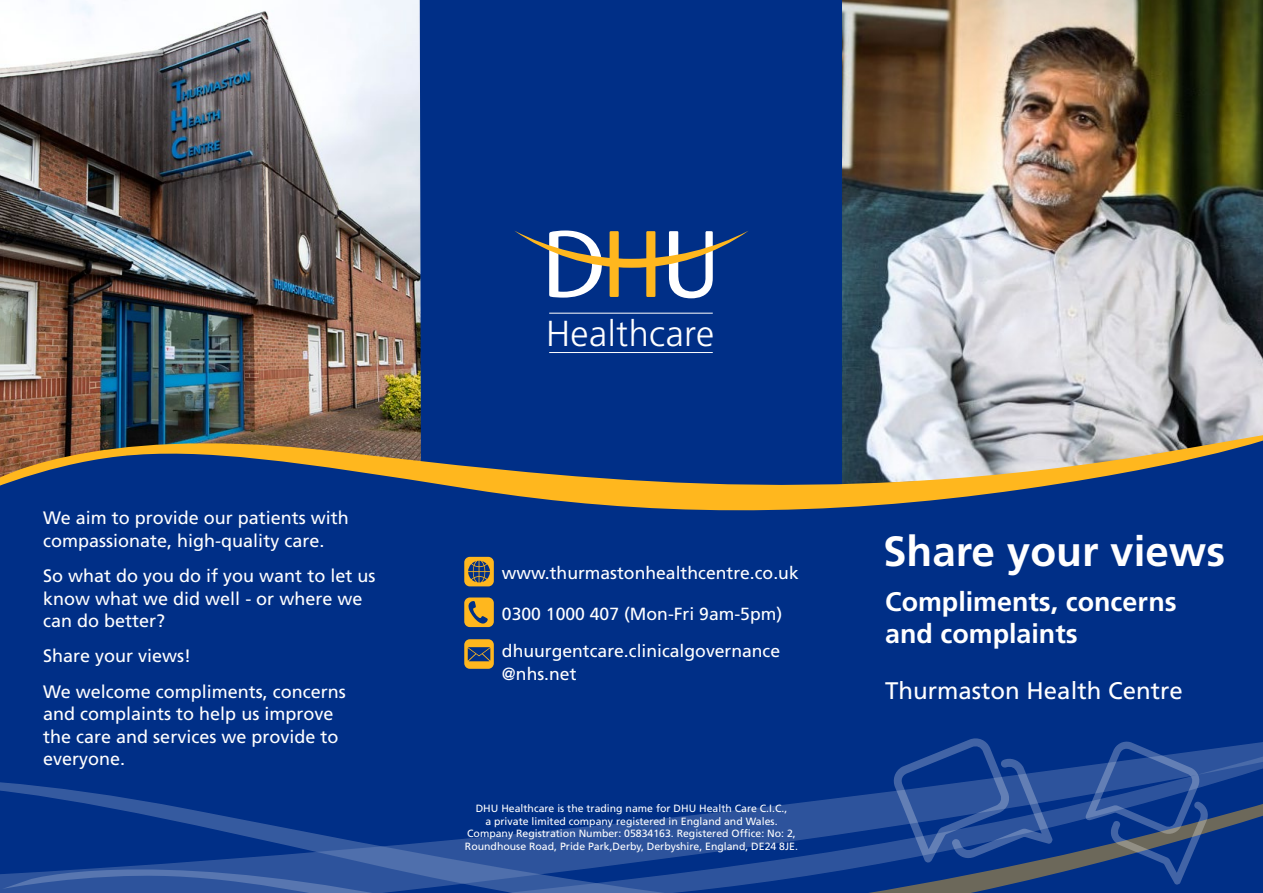
<style>
.page{position:relative;width:1263px;height:893px;background:#002f87}
.page>*{position:absolute;margin:0;border:0;box-sizing:border-box;transform-origin:0 0}
.t1{font:700 42.3px "Frutiger";color:#fff}
.t2{font:300 36.15px "Frutiger";letter-spacing:.015em;color:#fff}
.t3{font:700 26.85px/32.2px "Frutiger";color:#fff}
.t4{font:24px "Frutiger";color:#fff}
.t5{font:18px/22.5px "Frutiger";color:#fff}
.t6{font:17.55px/37.5px "Frutiger";color:#fff}
.t7{font:10.5px/12.6px "Frutiger";color:#fff;text-align:center}
</style>
<div class="page">
<svg style="left:69px;top:742px;width:1194px;height:106px"></svg>
<svg style="left:2px;top:848px;width:1083px;height:45px"></svg>
<svg style="left:515px;top:230px;width:233px;height:68px"></svg>
<hr style="left:549px;top:313px;width:164px;height:1px;background:#fff">
<hr style="left:549px;top:352px;width:164px;height:1px;background:#fff">
<img style="left:0;top:0;width:421px;height:424px">
<img style="left:842px;top:0;width:421px;height:424px">
<svg style="left:0;top:424px;width:1263px;height:87px"></svg>
<div style="left:464px;top:639px;width:30px;height:30px;background:#ffb71e;border-radius:6px"></div>
<svg style="left:468px;top:647px;width:22px;height:14px"></svg>
<div style="left:464px;top:597px;width:30px;height:30px;background:#ffb71e;border-radius:6px"></div>
<svg style="left:468px;top:601px;width:20px;height:22px"></svg>
<div style="left:464px;top:557px;width:30px;height:29px;background:#ffb71e;border-radius:6px"></div>
<svg style="left:468px;top:561px;width:22px;height:21px"></svg>
<svg style="left:892px;top:738px;width:160px;height:125px"></svg>
<svg style="left:1085px;top:741px;width:124px;height:144px"></svg>
<p class="t5" style="left:43px;top:507px;width:307px">We aim to provide our patients with compassionate, high-quality care.</p>
<p class="t5" style="left:43px;top:564px;width:334px">So what do you do if you want to let us know what we did well - or where we can do better?</p>
<p class="t5" style="left:43px;top:638px;width:304px;line-height:35.2px">Share your views!<br>We welcome compliments, concerns</p>
<p class="t5" style="left:43px;top:702px;width:297px">and complaints to help us improve the care and services we provide to everyone.</p>
<h2 class="t2" style="left:546px;top:313px;width:170px">Healthcare</h2>
<p class="t6" style="left:502px;top:554px;width:298px">www.thurmastonhealthcentre.co.uk</p>
<p class="t6" style="left:502px;top:595px;width:282px">0300 1000 407 (Mon-Fri 9am-5pm) dhuurgentcare.clinicalgovernance</p>
<p class="t6" style="left:502px;top:655px;width:76px">@nhs.net</p>
<p class="t7" style="left:465px;top:802px;width:334px">DHU Healthcare is the trading name for DHU Health Care C.I.C.,<br>a private limited company registered in England and Wales.<br>Company Registration Number: 05834163. Registered Office: No: 2, Roundhouse Road, Pride Park,Derby, Derbyshire, England, DE24 8JE.</p>
<h1 class="t1" style="left:883px;top:527px;width:344px">Share your views</h1>
<h3 class="t3" style="left:885px;top:585px;width:293px">Compliments, concerns and complaints</h3>
<h3 class="t4" style="left:885px;top:676px;width:299px">Thurmaston Health Centre</h3>
</div>
